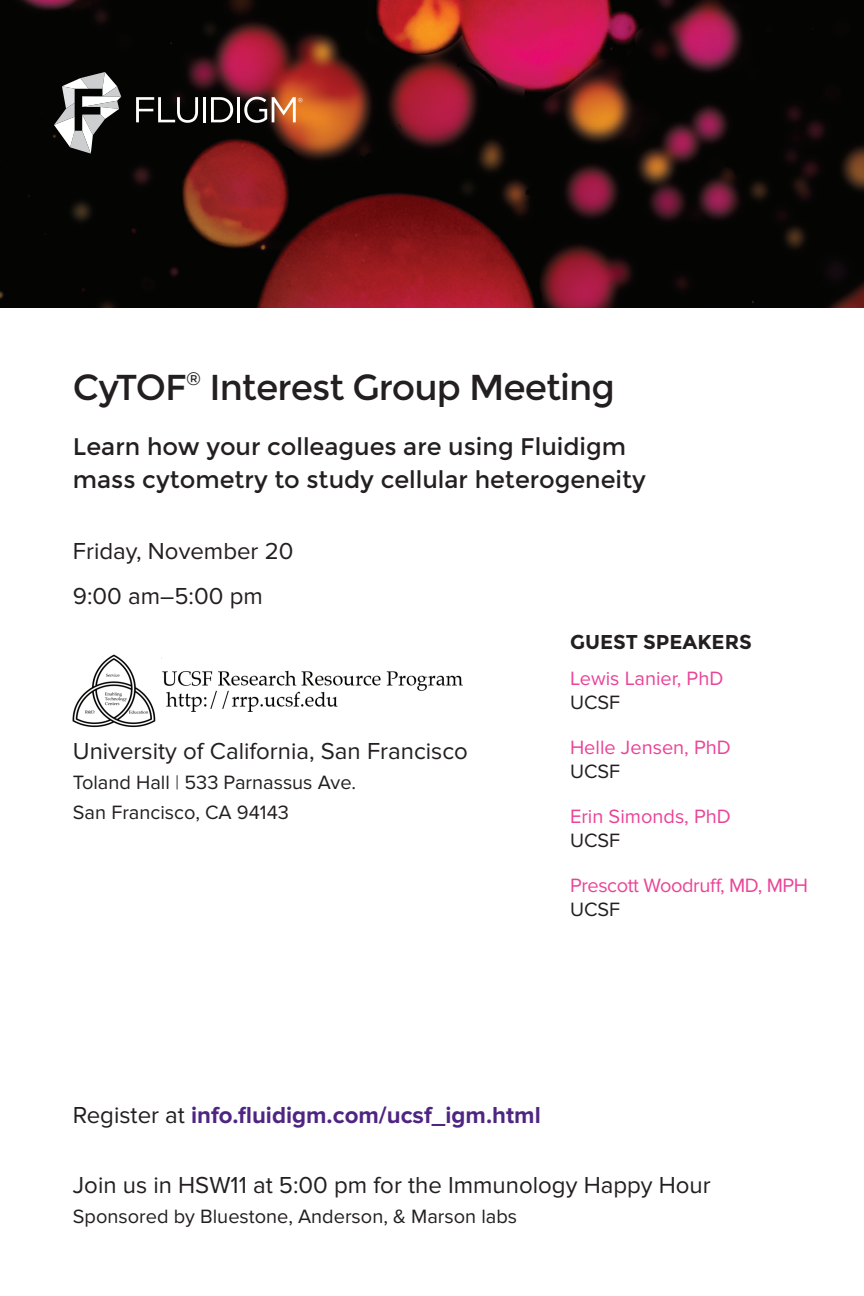
<style>
.page{position:relative;width:864px;height:1296px;background:#fff}
.page>*{position:absolute;margin:0;border:0;box-sizing:border-box;transform-origin:0 0}
.t1{font:36px "Montserrat";letter-spacing:-.025em;color:#231f20}
.t2{font:24px/45px "Proxima Nova";color:#231f20}
.t3{font:24px/32.5px "Montserrat";color:#231f20}
.t4{font:700 24px "Proxima Nova";color:#4e2582}
.t5{font:20px/30px "Proxima Nova";color:#231f20}
.t6{font:20px "Proxima Nova";color:#ea4498}
.t7{font:20px "Proxima Nova";letter-spacing:-.02em;color:#ea4498}
.t8{font:700 20px "Montserrat";color:#231f20}
.t9{font:10.65px "Proxima Nova";color:#fff}
.s1{font-weight:300}
.s2{font-weight:400;color:#231f20}
</style>
<div class="page">
<img style="left:0;top:0;width:864px;height:308px">
<svg style="left:54px;top:72px;width:67px;height:82px"></svg>
<svg style="left:136px;top:97px;width:62px;height:26px"></svg>
<hr style="left:203px;top:97px;width:3px;height:25px;background:#fff">
<svg style="left:211px;top:97px;width:22px;height:25px"></svg>
<hr style="left:237px;top:97px;width:3px;height:25px;background:#fff">
<svg style="left:244px;top:97px;width:52px;height:26px"></svg>
<img style="left:72px;top:654px;width:391px;height:74px">
<p class="t9" style="left:298px;top:95px;width:7px">®</p>
<h1 class="t1" style="left:73px;top:367px;width:544px">CyTOF<sup>®</sup> Interest Group Meeting</h1>
<p class="t3" style="left:73px;top:431px;width:575px">Learn how your colleagues are using Fluidigm mass cytometry to study cellular heterogeneity</p>
<p class="t2" style="left:73px;top:529px;width:222px">Friday, November 20<br>9:00 am–5:00 pm</p>
<p class="t2" style="left:73px;top:729px;width:397px">University of California, San Francisco</p>
<p class="t5" style="left:73px;top:768px;width:285px">Toland Hall <span class="s1">|</span> 533 Parnassus Ave.<br>San Francisco, CA 94143</p>
<p class="t8" style="left:570px;top:630px;width:184px">GUEST SPEAKERS</p>
<p class="t6" style="left:570px;top:667px;width:155px">Lewis Lanier, PhD</p>
<p class="t5" style="left:570px;top:688px;width:52px">UCSF</p>
<p class="t6" style="left:570px;top:736px;width:162px">Helle Jensen, PhD</p>
<p class="t5" style="left:570px;top:757px;width:52px">UCSF</p>
<p class="t6" style="left:570px;top:805px;width:162px">Erin Simonds, PhD</p>
<p class="t5" style="left:570px;top:826px;width:52px">UCSF</p>
<p class="t7" style="left:570px;top:874px;width:240px">Prescott Woodruff, MD, MPH</p>
<p class="t5" style="left:570px;top:895px;width:52px">UCSF</p>
<p class="t4" style="left:73px;top:1101px;width:469px"><span class="s2">Register at</span> info.fluidigm.com/ucsf_igm.html</p>
<p class="t2" style="left:73px;top:1163px;width:639px">Join us in HSW11 at 5:00 pm for the Immunology Happy Hour</p>
<p class="t5" style="left:73px;top:1202px;width:446px">Sponsored by Bluestone, Anderson, &amp; Marson labs</p>
</div>
